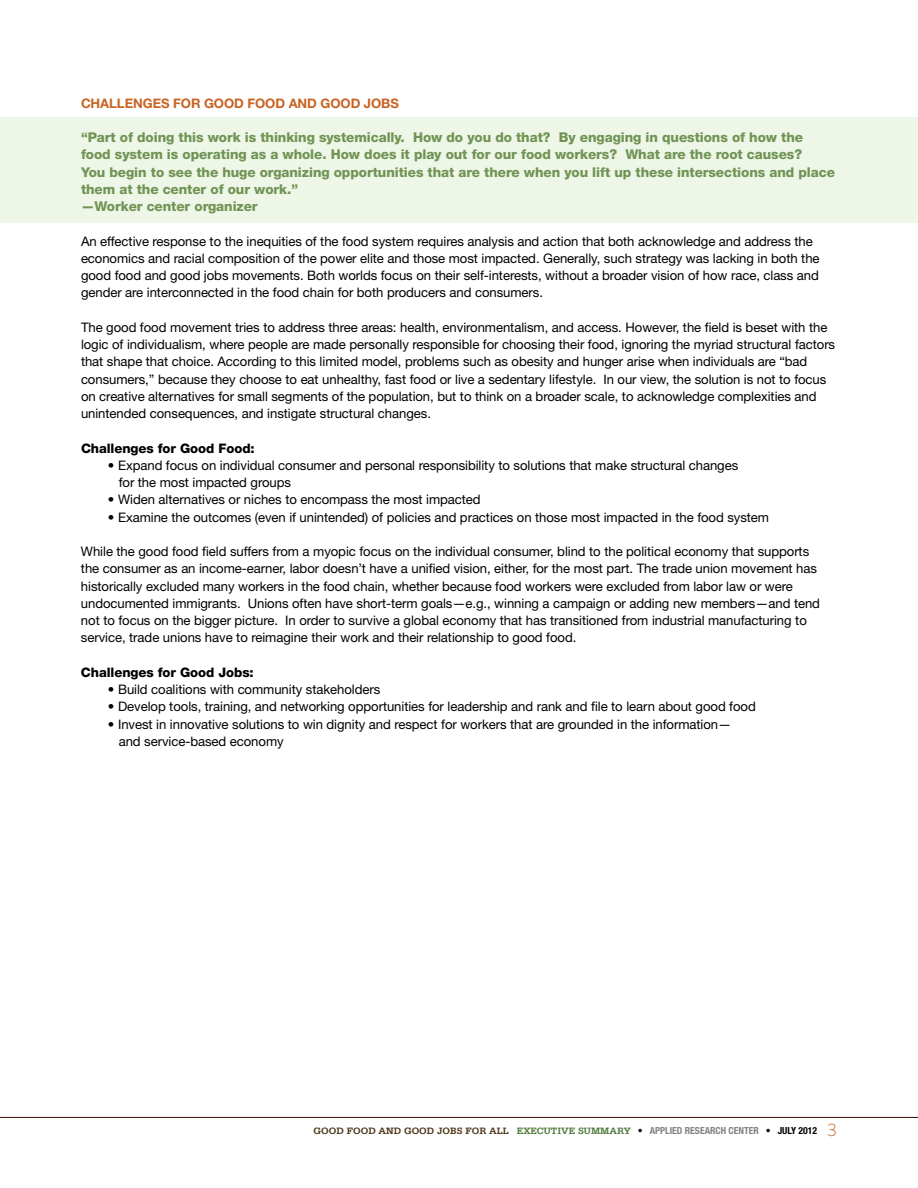
<style>
.page{position:relative;width:918px;height:1188px;background:#fff}
.page>*{position:absolute;margin:0;border:0;box-sizing:border-box;transform-origin:0 0}
.t1{font:800 13.5px/17.2px "Helvetica Neue LT Pro";letter-spacing:-.005em;color:#709455}
.t2{font:13.2px/17.2px "Helvetica Neue LT Pro";letter-spacing:-.005em;color:#000}
.t3{font:800 13.2px "Helvetica Neue LT Pro";letter-spacing:-.005em;color:#000}
.t4{font:700 13.2px "Helvetica Neue LT Pro";letter-spacing:-.005em;color:#c96323}
.t5{font:700 9.75px "Serifa";color:#4e371a}
.s1{color:#4f7a3c}
.s2{font-family:"Helvetica Neue LT Pro";font-stretch:condensed;color:#000}
.s3{font-family:"Helvetica Neue LT Pro";font-stretch:condensed;color:#838283}
.s4{font-family:"Brandon Grotesque";font-weight:300;font-size:18px;color:#c96323}
</style>
<div class="page">
<hr style="left:0;top:1117px;width:918px;height:1px;background:#300f00">
<div style="left:0;top:117px;width:918px;height:105px;background:#eef6e7"></div>
<p class="t4" style="left:81px;top:95px;width:320px">CHALLENGES FOR GOOD FOOD AND GOOD JOBS</p>
<p class="t1" style="left:81px;top:129px;width:755px">“Part of doing this work is thinking systemically. How do you do that? By engaging in questions of how the food system is operating as a whole. How does it play out for our food workers? What are the root causes?<br>You begin to see the huge organizing opportunities that are there when you lift up these intersections and place them at the center of our work.”<br>—Worker center organizer</p>
<p class="t2" style="left:81px;top:232px;width:740px">An effective response to the inequities of the food system requires analysis and action that both acknowledge and address the economics and racial composition of the power elite and those most impacted. Generally, such strategy was lacking in both the good food and good jobs movements. Both worlds focus on their self-interests, without a broader vision of how race, class and gender are interconnected in the food chain for both producers and consumers.</p>
<p class="t2" style="left:81px;top:318px;width:756px">The good food movement tries to address three areas: health, environmentalism, and access. However, the field is beset with the logic of individualism, where people are made personally responsible for choosing their food, ignoring the myriad structural factors that shape that choice. According to this limited model, problems such as obesity and hunger arise when individuals are “bad consumers,” because they choose to eat unhealthy, fast food or live a sedentary lifestyle. In our view, the solution is not to focus on creative alternatives for small segments of the population, but to think on a broader scale, to acknowledge complexities and unintended consequences, and instigate structural changes.</p>
<p class="t3" style="left:81px;top:440px;width:175px">Challenges for Good Food:</p>
<p class="t2" style="left:119px;top:456px;width:621px;text-indent:-11px">• Expand focus on individual consumer and personal responsibility to solutions that make structural changes for the most impacted groups</p>
<p class="t2" style="left:108px;top:491px;width:374px">• Widen alternatives or niches to encompass the most impacted</p>
<p class="t2" style="left:108px;top:508px;width:663px">• Examine the outcomes (even if unintended) of policies and practices on those most impacted in the food system</p>
<p class="t2" style="left:81px;top:543px;width:741px">While the good food field suffers from a myopic focus on the individual consumer, blind to the political economy that supports the consumer as an income-earner, labor doesn’t have a unified vision, either, for the most part. The trade union movement has historically excluded many workers in the food chain, whether because food workers were excluded from labor law or were undocumented immigrants. Unions often have short-term goals—e.g., winning a campaign or adding new members—and tend not to focus on the bigger picture. In order to survive a global economy that has transitioned from industrial manufacturing to service, trade unions have to reimagine their work and their relationship to good food.</p>
<p class="t3" style="left:81px;top:664px;width:174px">Challenges for Good Jobs:</p>
<p class="t2" style="left:108px;top:681px;width:274px">• Build coalitions with community stakeholders</p>
<p class="t2" style="left:108px;top:698px;width:649px">• Develop tools, training, and networking opportunities for leadership and rank and file to learn about good food</p>
<p class="t2" style="left:119px;top:715px;width:614px;text-indent:-11px">• Invest in innovative solutions to win dignity and respect for workers that are grounded in the information— and service-based economy</p>
<p class="t5" style="left:314px;top:1125px;width:525px">GOOD FOOD AND GOOD JOBS FOR ALL <span class="s1">EXECUTIVE SUMMARY</span> <span class="s2">•</span> <span class="s3">APPLIED RESEARCH CENTER</span> <span class="s2">• July 2012</span> <span class="s4">3</span></p>
</div>
